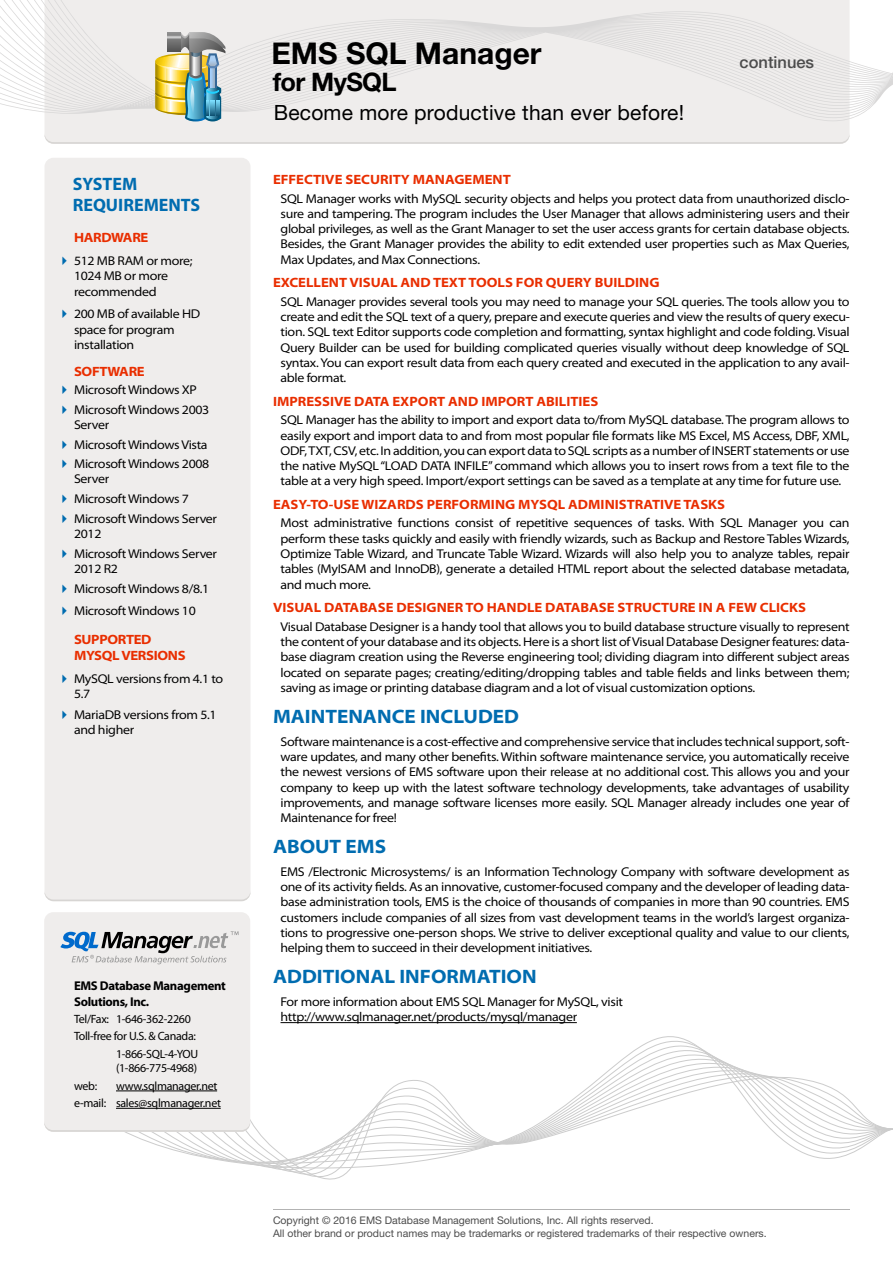
<style>
.page{position:relative;width:893px;height:1263px;background:#fff}
.page>*{position:absolute;margin:0;border:0;box-sizing:border-box;transform-origin:0 0}
.t1{font:700 30px "Helvetica Neue LT Std";color:#000}
.t2{font:700 25.5px "Helvetica Neue LT Std";letter-spacing:-.025em;color:#000}
.t3{font:21px "Helvetica Neue LT Std";letter-spacing:.01em;color:#000}
.t4{font:700 semi-expanded 19.5px "Myriad Pro";color:#006cb0}
.t5{font:700 18px/21.6px "Myriad Pro";color:#006cb0}
.t6{font:500 16.5px "Helvetica Neue LT Std";color:#4c4c4c}
.t7{font:700 semi-expanded 13.5px "Myriad Pro";color:#e92e00}
.t8{font:700 semi-expanded 13.5px/16.2px "Myriad Pro";letter-spacing:-.025em;color:#e92e00}
.t9{font:semi-expanded 12.75px/15.3px "Myriad Pro";letter-spacing:-.025em;color:#000}
.t10{font:700 12.75px/15.3px "Myriad Pro";letter-spacing:-.025em;color:#000}
.t11{font:12px/17.4px "Myriad Pro";letter-spacing:-.025em;color:#000;text-align:right}
.t12{font:10.5px/12.6px "Helvetica Neue LT Std";color:#4c4c4c}
.s1{color:#006cb0}
</style>
<div class="page">
<svg style="left:224px;top:1036px;width:669px;height:144px"></svg>
<hr style="left:280px;top:1022px;width:297px;height:1px;background:#000">
<div style="left:45px;top:158px;width:205px;height:743px;background:#efedec;border-radius:9px"></div>
<svg style="left:45px;top:894px;width:205px;height:7px"></svg>
<div style="left:45px;top:121px;width:805px;height:12px;background:#efedec"></div>
<svg style="left:0;top:0;width:893px;height:121px;background:#edebeb"></svg>
<svg style="left:45px;top:133px;width:805px;height:11px;background:#ebe9e8"></svg>
<img style="left:155px;top:32px;width:70px;height:89px">
<div style="left:44px;top:912px;width:206px;height:220px;background:#efedec;border-radius:9px"></div>
<svg style="left:44px;top:1124px;width:206px;height:8px"></svg>
<hr style="left:116px;top:1090px;width:101px;height:1px;background:#000">
<hr style="left:116px;top:1108px;width:105px;height:1px;background:#000">
<svg style="left:60px;top:931px;width:179px;height:33px"></svg>
<hr style="left:273px;top:1209px;width:577px;height:1px;background:#b3b3b3">
<h3 class="t5" style="left:73px;top:172px;width:129px">SYSTEM<br>REQUIREMENTS</h3>
<p class="t8" style="left:74px;top:230px;width:76px">HARDWARE</p>
<p class="t9" style="left:74px;top:253px;width:120px;text-indent:-16px"><span class="s1">✔</span> 512 MB RAM or more;<br>1024 MB or more recommended</p>
<p class="t9" style="left:74px;top:307px;width:128px;text-indent:-16px"><span class="s1">✔</span> 200 MB of available HD space for program installation</p>
<p class="t8" style="left:74px;top:363px;width:72px">SOFTWARE</p>
<p class="t9" style="left:58px;top:382px;width:141px"><span class="s1">✔</span> Microsoft Windows XP</p>
<p class="t9" style="left:74px;top:402px;width:137px;text-indent:-16px"><span class="s1">✔</span> Microsoft Windows 2003<br>Server</p>
<p class="t9" style="left:58px;top:437px;width:152px"><span class="s1">✔</span> Microsoft Windows Vista</p>
<p class="t9" style="left:74px;top:457px;width:137px;text-indent:-16px"><span class="s1">✔</span> Microsoft Windows 2008<br>Server</p>
<p class="t9" style="left:58px;top:491px;width:133px"><span class="s1">✔</span> Microsoft Windows 7</p>
<p class="t9" style="left:74px;top:511px;width:145px;text-indent:-16px"><span class="s1">✔</span> Microsoft Windows Server<br>2012</p>
<p class="t9" style="left:74px;top:546px;width:145px;text-indent:-16px"><span class="s1">✔</span> Microsoft Windows Server<br>2012 R2</p>
<p class="t9" style="left:58px;top:581px;width:153px"><span class="s1">✔</span> Microsoft Windows 8/8.1</p>
<p class="t9" style="left:58px;top:604px;width:140px"><span class="s1">✔</span> Microsoft Windows 10</p>
<p class="t8" style="left:74px;top:631px;width:113px">SUPPORTED<br>MYSQL VERSIONS</p>
<p class="t9" style="left:74px;top:671px;width:151px;text-indent:-16px"><span class="s1">✔</span> MySQL versions from 4.1 to<br>5.7</p>
<p class="t9" style="left:74px;top:707px;width:144px;text-indent:-16px"><span class="s1">✔</span> MariaDB versions from 5.1 and higher</p>
<p class="t10" style="left:74px;top:978px;width:153px">EMS Database Management<br>Solutions, Inc.</p>
<p class="t11" style="left:74px;top:1010px;width:118px">Tel/Fax: 1-646-362-2260</p>
<p class="t11" style="left:74px;top:1027px;width:124px">Toll-free for U.S. &amp; Canada:</p>
<p class="t11" style="left:116px;top:1045px;width:84px">1-866-SQL-4-YOU</p>
<p class="t11" style="left:116px;top:1059px;width:83px">(1-866-775-4968)</p>
<p class="t11" style="left:74px;top:1077px;width:25px">web:</p>
<p class="t11" style="left:74px;top:1077px;width:148px">www.sqlmanager.net<br>e-mail: sales@sqlmanager.net</p>
<h1 class="t1" style="left:272px;top:35px;width:272px">EMS SQL Manager</h1>
<h2 class="t2" style="left:273px;top:66px;width:125px">for MySQL</h2>
<h3 class="t3" style="left:274px;top:100px;width:412px">Become more productive than ever before!</h3>
<p class="t6" style="left:740px;top:52px;width:76px">continues</p>
<p class="t7" style="left:273px;top:172px;width:239px">EFFECTIVE SECURITY MANAGEMENT</p>
<p class="t9" style="left:281px;top:191px;width:571px;text-align:justify">SQL Manager works with MySQL security objects and helps you protect data from unauthorized disclo&shy;sure and tampering. The program includes the User Manager that allows administering users and their global privileges, as well as the Grant Manager to set the user access grants for certain database objects.<br>Besides, the Grant Manager provides the ability to edit extended user properties such as Max Queries, Max Updates, and Max Connections.</p>
<p class="t7" style="left:273px;top:275px;width:388px">EXCELLENT VISUAL AND TEXT TOOLS FOR QUERY BUILDING</p>
<p class="t9" style="left:281px;top:294px;width:571px;text-align:justify">SQL Manager provides several tools you may need to manage your SQL queries. The tools allow you to create and edit the SQL text of a query, prepare and execute queries and view the results of query execu&shy;tion. SQL text Editor supports code completion and formatting, syntax highlight and code folding. Visual Query Builder can be used for building complicated queries visually without deep knowledge of SQL syntax. You can export result data from each query created and executed in the application to any avail&shy;able format.</p>
<p class="t7" style="left:273px;top:394px;width:327px">IMPRESSIVE DATA EXPORT AND IMPORT ABILITIES</p>
<p class="t9" style="left:281px;top:413px;width:571px;text-align:justify">SQL Manager has the ability to import and export data to/from MySQL database. The program allows to easily export and import data to and from most popular file formats like MS Excel, MS Access, DBF, XML, ODF, TXT, CSV, etc. In addition, you can export data to SQL scripts as a number of INSERT statements or use the native MySQL “LOAD DATA INFILE” command which allows you to insert rows from a text file to the table at a very high speed. Import/export settings can be saved as a template at any time for future use.</p>
<p class="t7" style="left:273px;top:497px;width:454px">EASY-TO-USE WIZARDS PERFORMING MYSQL ADMINISTRATIVE TASKS</p>
<p class="t9" style="left:281px;top:516px;width:571px;text-align:justify">Most administrative functions consist of repetitive sequences of tasks. With SQL Manager you can perform these tasks quickly and easily with friendly wizards, such as Backup and Restore Tables Wizards, Optimize Table Wizard, and Truncate Table Wizard. Wizards will also help you to analyze tables, repair tables (MyISAM and InnoDB), generate a detailed HTML report about the selected database metadata, and much more.</p>
<p class="t7" style="left:273px;top:600px;width:535px">VISUAL DATABASE DESIGNER TO HANDLE DATABASE STRUCTURE IN A FEW CLICKS</p>
<p class="t9" style="left:281px;top:619px;width:571px;text-align:justify">Visual Database Designer is a handy tool that allows you to build database structure visually to represent the content of your database and its objects. Here is a short list of Visual Database Designer features: data&shy;base diagram creation using the Reverse engineering tool; dividing diagram into different subject areas located on separate pages; creating/editing/dropping tables and table fields and links between them; saving as image or printing database diagram and a lot of visual customization options.</p>
<h3 class="t4" style="left:273px;top:705px;width:248px">MAINTENANCE INCLUDED</h3>
<p class="t9" style="left:281px;top:734px;width:571px;text-align:justify">Software maintenance is a cost-effective and comprehensive service that includes technical support, soft&shy;ware updates, and many other benefits. Within software maintenance service, you automatically receive the newest versions of EMS software upon their release at no additional cost. This allows you and your company to keep up with the latest software technology developments, take advantages of usability improvements, and manage software licenses more easily. SQL Manager already includes one year of Maintenance for free!</p>
<h3 class="t4" style="left:273px;top:835px;width:115px">ABOUT EMS</h3>
<p class="t9" style="left:281px;top:864px;width:571px;text-align:justify">EMS /Electronic Microsystems/ is an Information Technology Company with software development as one of its activity fields. As an innovative, customer-focused company and the developer of leading data&shy;base administration tools, EMS is the choice of thousands of companies in more than 90 countries. EMS customers include companies of all sizes from vast development teams in the world’s largest organiza&shy;tions to progressive one-person shops. We strive to deliver exceptional quality and value to our clients, helping them to succeed in their development initiatives.</p>
<h3 class="t4" style="left:273px;top:966px;width:265px">ADDITIONAL INFORMATION</h3>
<p class="t9" style="left:281px;top:994px;width:344px">For more information about EMS SQL Manager for MySQL, visit http://www.sqlmanager.net/products/mysql/manager</p>
<p class="t12" style="left:273px;top:1214px;width:495px">Copyright © 2016 EMS Database Management Solutions, Inc. All rights reserved.<br>All other brand or product names may be trademarks or registered trademarks of their respective owners.</p>
</div>
